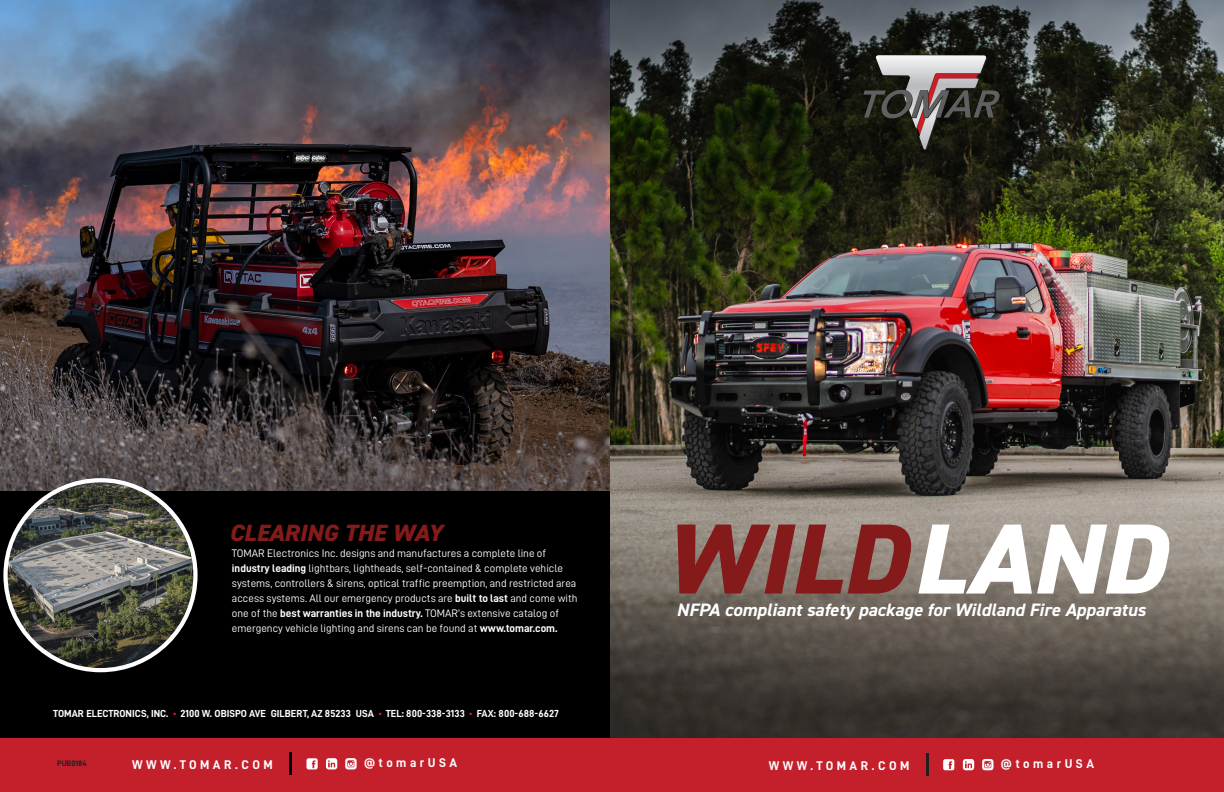
<style>
.page{position:relative;width:1224px;height:792px;background:#000}
.page>*{position:absolute;margin:0;border:0;box-sizing:border-box;transform-origin:0 0}
.t1{font:italic 800 100px "DIN2014";color:#841a19}
.t2{font:italic 800 23.6px "DIN2014";color:#841a19}
.t3{font:italic 700 18px "DIN2014";color:#fff}
.t4{font:12.7px "D DIN Bold";letter-spacing:.275em;color:#fff}
.t5{font:11px/15px "D DIN";color:#fff}
.t6{font:10.2px "D DIN Bold";letter-spacing:.005em;color:#fff}
.t7{font:8px "D DIN Bold";color:#231f20}
.s1{color:#fff}
.s2{font-family:"D DIN Bold"}
</style>
<div class="page">
<img style="left:0;top:0;width:610px;height:490px">
<img style="left:610px;top:0;width:614px;height:739px">
<div style="left:0;top:739px;width:1224px;height:53px;background:#c3202c"></div>
<hr style="left:926px;top:753px;width:2px;height:23px;background:#231f20">
<svg style="left:943px;top:759px;width:11px;height:11px"></svg>
<svg style="left:982px;top:759px;width:11px;height:11px"></svg>
<svg style="left:963px;top:759px;width:11px;height:11px"></svg>
<hr style="left:289px;top:752px;width:3px;height:23px;background:#000">
<svg style="left:307px;top:758px;width:11px;height:11px"></svg>
<svg style="left:345px;top:758px;width:12px;height:11px"></svg>
<svg style="left:326px;top:758px;width:11px;height:11px"></svg>
<img style="left:863px;top:56px;width:138px;height:94px">
<img style="left:6px;top:480px;width:189px;height:190px;border-radius:95px">
<div style="left:3px;top:478px;width:195px;height:194px;border:4px solid #fff;border-radius:50%"></div>
<h2 class="t2" style="left:229px;top:517px;width:215px">CLEARING THE WAY</h2>
<h1 class="t1" style="left:663px;top:493px;width:504px">WILD<span class="s1">LAND</span></h1>
<h3 class="t3" style="left:677px;top:598px;width:471px">NFPA compliant safety package for Wildland Fire Apparatus</h3>
<p class="t5" style="left:232px;top:546px;width:347px">TOMAR Electronics Inc. designs and manufactures a complete line of <span class="s2">industry leading</span> lightbars, lightheads, self-contained &amp; complete vehicle systems, controllers &amp; sirens, optical traffic preemption, and restricted area access systems. All our emergency products are <span class="s2">built to last</span> and come with one of the <span class="s2">best warranties in the industry.</span> TOMAR’s extensive catalog of emergency vehicle lighting and sirens can be found at <span class="s2">www.tomar.com.</span></p>
<p class="t6" style="left:53px;top:708px;width:507px">TOMAR ELECTRONICS, INC. 2100 W. OBISPO AVE GILBERT, AZ 85233 USA TEL: 800-338-3133 FAX: 800-688-6627</p>
<p class="t7" style="left:57px;top:759px;width:31px">PUB0184</p>
<p class="t4" style="left:132px;top:758px;width:142px">WWW.TOMAR.COM</p>
<p class="t4" style="left:364px;top:756px;width:95px">@tomarUSA</p>
<p class="t4" style="left:769px;top:759px;width:142px">WWW.TOMAR.COM</p>
<p class="t4" style="left:1001px;top:757px;width:95px">@tomarUSA</p>
</div>
